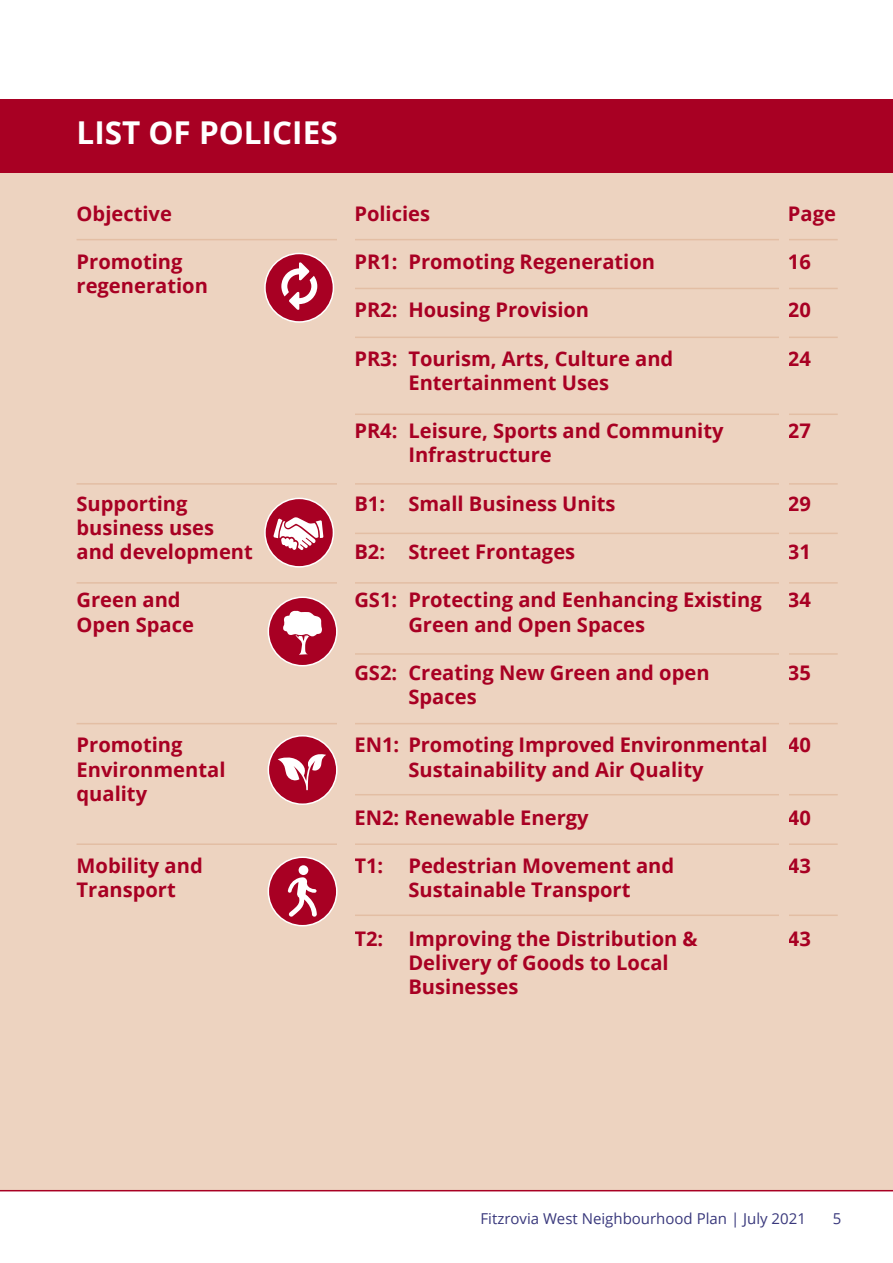
<style>
.page{position:relative;width:893px;height:1263px;background:#fff}
.page>*{position:absolute;margin:0;border:0;box-sizing:border-box;transform-origin:0 0}
.t1{font:700 31.5px "Open Sans";color:#fff}
.t2{font:700 20.1px/24.2px "Open Sans";color:#a80023}
.t3{font:15px "Open Sans";color:#39387c}
</style>
<div class="page">
<div style="left:0;top:171px;width:893px;height:1019px;background:#edd3c0"></div>
<hr style="left:0;top:1190px;width:893px;height:1px;background:#a80023">
<div style="left:0;top:99px;width:893px;height:74px;background:#a80023"></div>
<hr style="left:346px;top:288px;width:492px;height:1px;background:#e3bea4">
<hr style="left:77px;top:239px;width:761px;height:1px;background:#e3bea4">
<hr style="left:346px;top:337px;width:492px;height:1px;background:#e3bea4">
<hr style="left:346px;top:413px;width:492px;height:2px;background:#e3bea4">
<hr style="left:346px;top:533px;width:492px;height:1px;background:#e3bea4">
<hr style="left:346px;top:653px;width:492px;height:2px;background:#e3bea4">
<hr style="left:346px;top:794px;width:492px;height:1px;background:#e3bea4">
<hr style="left:346px;top:914px;width:492px;height:2px;background:#e3bea4">
<hr style="left:77px;top:483px;width:761px;height:2px;background:#e3bea4">
<hr style="left:77px;top:582px;width:761px;height:2px;background:#e3bea4">
<hr style="left:77px;top:843px;width:761px;height:2px;background:#e3bea4">
<hr style="left:77px;top:723px;width:761px;height:1px;background:#e3bea4">
<div style="left:337px;top:191px;width:17px;height:910px;background:#edd3c0"></div>
<div style="left:779px;top:191px;width:9px;height:910px;background:#edd3c0"></div>
<div style="left:265px;top:253px;width:68px;height:69px;background:#a80023;border-radius:50%"></div>
<div style="left:264px;top:253px;width:70px;height:70px;border:2px solid #fff;border-radius:50%"></div>
<svg style="left:281px;top:262px;width:36px;height:48px"></svg>
<div style="left:265px;top:498px;width:68px;height:69px;background:#a80023;border-radius:50%"></div>
<div style="left:264px;top:498px;width:70px;height:70px;border:2px solid #fff;border-radius:50%"></div>
<svg style="left:273px;top:517px;width:50px;height:33px"></svg>
<div style="left:268px;top:597px;width:69px;height:69px;background:#a80023;border-radius:50%"></div>
<div style="left:268px;top:596px;width:70px;height:70px;border:2px solid #fff;border-radius:50%"></div>
<svg style="left:283px;top:611px;width:39px;height:44px"></svg>
<div style="left:268px;top:736px;width:69px;height:68px;background:#a80023;border-radius:50%"></div>
<div style="left:268px;top:735px;width:70px;height:70px;border:2px solid #fff;border-radius:50%"></div>
<svg style="left:278px;top:754px;width:48px;height:36px"></svg>
<div style="left:268px;top:857px;width:69px;height:69px;background:#a80023;border-radius:50%"></div>
<div style="left:268px;top:856px;width:70px;height:70px;border:2px solid #fff;border-radius:50%"></div>
<svg style="left:288px;top:877px;width:29px;height:40px"></svg>
<div style="left:299px;top:865px;width:9px;height:10px;background:#fff;border-radius:50%"></div>
<h1 class="t1" style="left:77px;top:110px;width:263px">LIST OF POLICIES</h1>
<p class="t2" style="left:77px;top:201px;width:97px">Objective</p>
<p class="t2" style="left:77px;top:249px;width:133px">Promoting regeneration</p>
<p class="t2" style="left:77px;top:491px;width:178px">Supporting business uses and development</p>
<p class="t2" style="left:77px;top:587px;width:119px">Green and<br>Open Space</p>
<p class="t2" style="left:77px;top:732px;width:150px">Promoting<br>Environmental quality</p>
<p class="t2" style="left:77px;top:853px;width:128px">Mobility and<br>Transport</p>
<p class="t2" style="left:354px;top:201px;width:77px">Policies</p>
<p class="t2" style="left:354px;top:249px;width:302px">PR1: Promoting Regeneration</p>
<p class="t2" style="left:354px;top:298px;width:236px">PR2: Housing Provision</p>
<p class="t2" style="left:354px;top:346px;width:320px;text-align:center">PR3: Tourism, Arts, Culture and<br>Entertainment Uses</p>
<p class="t2" style="left:408px;top:418px;width:317px;text-indent:-54px">PR4: Leisure, Sports and Community<br>Infrastructure</p>
<p class="t2" style="left:354px;top:491px;width:263px">B1: Small Business Units</p>
<p class="t2" style="left:354px;top:539px;width:222px">B2: Street Frontages</p>
<p class="t2" style="left:408px;top:587px;width:355px;text-indent:-54px">GS1: Protecting and Eenhancing Existing<br>Green and Open Spaces</p>
<p class="t2" style="left:408px;top:660px;width:303px;text-indent:-54px">GS2: Creating New Green and open<br>Spaces</p>
<p class="t2" style="left:354px;top:732px;width:415px;text-align:center">EN1: Promoting Improved Environmental<br>Sustainability and Air Quality</p>
<p class="t2" style="left:354px;top:805px;width:236px">EN2: Renewable Energy</p>
<p class="t2" style="left:354px;top:853px;width:321px;text-align:center">T1: Pedestrian Movement and<br>Sustainable Transport</p>
<p class="t2" style="left:408px;top:926px;width:291px;text-indent:-54px">T2: Improving the Distribution &amp;<br>Delivery of Goods to Local<br>Businesses</p>
<p class="t2" style="left:788px;top:201px;width:50px">Page</p>
<p class="t2" style="left:788px;top:249px;width:24px">16</p>
<p class="t2" style="left:788px;top:298px;width:24px">20</p>
<p class="t2" style="left:788px;top:346px;width:24px">24</p>
<p class="t2" style="left:788px;top:418px;width:24px">27</p>
<p class="t2" style="left:788px;top:491px;width:24px">29</p>
<p class="t2" style="left:788px;top:539px;width:24px">31</p>
<p class="t2" style="left:788px;top:587px;width:24px">34</p>
<p class="t2" style="left:788px;top:660px;width:24px">35</p>
<p class="t2" style="left:788px;top:732px;width:24px">40</p>
<p class="t2" style="left:788px;top:805px;width:24px">40</p>
<p class="t2" style="left:788px;top:853px;width:24px">43</p>
<p class="t2" style="left:788px;top:926px;width:24px">43</p>
<p class="t3" style="left:480px;top:1208px;width:327px">Fitzrovia West Neighbourhood Plan | July 2021</p>
<p class="t3" style="left:833px;top:1208px;width:10px">5</p>
</div>
